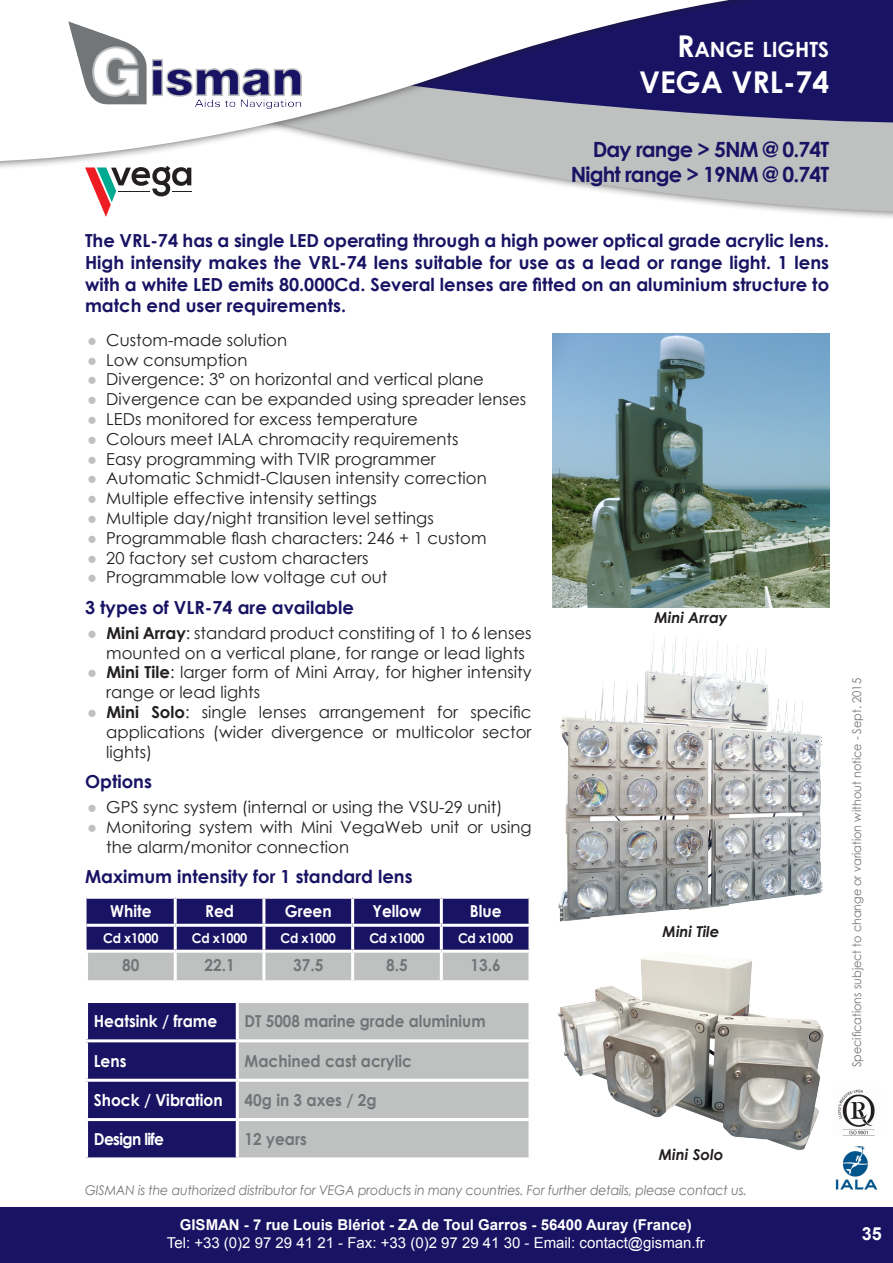
<style>
.page{position:relative;width:893px;height:1263px;background:#fff}
.page>*{position:absolute;margin:0;border:0;box-sizing:border-box;transform-origin:0 0}
.Style_de_paragraphe{font:700 30px "Century Gothic";color:#fff}
.t1{font:700 21px "Century Gothic";letter-spacing:-.04em;color:#191364}
.T1_gauche_haut{font:700 21px "Century Gothic";color:#fff}
.Chapeau{font:700 18px/21.6px "Century Gothic";color:#191364;text-align:justify}
.t2{font:700 18px "Arial";color:#fff}
.t3{font:16.5px/19.8px "Century Gothic";color:#231f20}
.t4{font:700 16.5px "Century Gothic";color:#fff;scale:.93 1}
.t5{font:700 16.5px "Century Gothic";color:#727578;scale:.93 1}
.t6{font:700 16.5px "Century Gothic";color:#727578;scale:.92 1}
.t7{font:700 16.5px "Century Gothic";letter-spacing:-.04em;color:#fff;scale:.93 1}
.t8{font:15px "Arial";color:#fff}
.t9{font:700 15px "Arial";color:#fff}
.t10{font:italic 700 15px "Century Gothic";color:#231f20}
.t11{font:italic 13.5px "Century Gothic";letter-spacing:-.01em;color:#727578;scale:.93 1}
.t12{font:700 13.5px "Century Gothic";letter-spacing:-.02em;color:#fff;scale:.93 1}
.t13{font:12px "Century Gothic";color:#727578;scale:.93 1}
.s1{font-size:30px}
.s2{color:#bfc1c1}
.s3{font-weight:700}
</style>
<div class="page">
<div style="left:0;top:1208px;width:893px;height:55px;background:#191364"></div>
<svg style="left:191px;top:171px;width:702px;height:42px"></svg>
<div style="left:0;top:0;width:893px;height:171px;background:#231f20;opacity:.75"></div>
<svg style="left:0;top:0;width:893px;height:162px"></svg>
<img style="left:68px;top:21px;width:234px;height:88px">
<img style="left:838px;top:1089px;width:37px;height:47px">
<img style="left:835px;top:1146px;width:43px;height:44px">
<img style="left:553px;top:333px;width:276px;height:275px">
<img style="left:558px;top:635px;width:265px;height:287px">
<img style="left:558px;top:958px;width:266px;height:192px">
<svg style="left:85px;top:166px;width:106px;height:51px"></svg>
<div style="left:87px;top:1001px;width:150px;height:40px;background:#191364"></div>
<div style="left:239px;top:1003px;width:289px;height:154px;background:#bfc1c1"></div>
<div style="left:87px;top:1041px;width:150px;height:39px;background:#191364"></div>
<div style="left:87px;top:1080px;width:150px;height:39px;background:#191364"></div>
<div style="left:237px;top:1080px;width:293px;height:39px;background:#bfc1c1"></div>
<div style="left:87px;top:1119px;width:150px;height:40px;background:#191364"></div>
<hr style="left:85px;top:1000px;width:152px;height:3px;background:#fff">
<hr style="left:85px;top:1003px;width:3px;height:36px;background:#fff">
<hr style="left:236px;top:1003px;width:3px;height:36px;background:#fff">
<hr style="left:85px;top:1039px;width:152px;height:3px;background:#fff">
<hr style="left:85px;top:1042px;width:3px;height:37px;background:#fff">
<hr style="left:237px;top:1039px;width:294px;height:3px;background:#fff">
<hr style="left:236px;top:1042px;width:3px;height:37px;background:#fff">
<hr style="left:85px;top:1079px;width:152px;height:3px;background:#fff">
<hr style="left:85px;top:1082px;width:3px;height:36px;background:#fff">
<hr style="left:237px;top:1079px;width:294px;height:3px;background:#fff">
<hr style="left:236px;top:1082px;width:3px;height:36px;background:#fff">
<hr style="left:528px;top:1082px;width:3px;height:36px;background:#fff">
<hr style="left:85px;top:1118px;width:152px;height:3px;background:#fff">
<hr style="left:85px;top:1121px;width:3px;height:36px;background:#fff">
<hr style="left:237px;top:1118px;width:294px;height:3px;background:#fff">
<hr style="left:236px;top:1121px;width:3px;height:36px;background:#fff">
<hr style="left:85px;top:1157px;width:152px;height:3px;background:#fff">
<svg style="left:87px;top:899px;width:441px;height:81px;background:#565386"></svg>
<hr style="left:174px;top:899px;width:3px;height:25px;background:#fff">
<hr style="left:262px;top:899px;width:3px;height:25px;background:#fff">
<hr style="left:351px;top:899px;width:3px;height:25px;background:#fff">
<hr style="left:440px;top:899px;width:3px;height:25px;background:#fff">
<hr style="left:87px;top:924px;width:88px;height:3px;background:#fff">
<hr style="left:175px;top:924px;width:89px;height:3px;background:#fff">
<hr style="left:174px;top:927px;width:3px;height:23px;background:#fff">
<hr style="left:264px;top:924px;width:89px;height:3px;background:#fff">
<hr style="left:262px;top:927px;width:3px;height:23px;background:#fff">
<hr style="left:353px;top:924px;width:88px;height:3px;background:#fff">
<hr style="left:351px;top:927px;width:3px;height:23px;background:#fff">
<hr style="left:441px;top:924px;width:90px;height:3px;background:#fff">
<hr style="left:440px;top:927px;width:3px;height:23px;background:#fff">
<hr style="left:85px;top:950px;width:90px;height:3px;background:#fff">
<hr style="left:85px;top:953px;width:3px;height:27px;background:#fff">
<hr style="left:175px;top:950px;width:89px;height:3px;background:#fff">
<hr style="left:174px;top:953px;width:3px;height:27px;background:#fff">
<hr style="left:264px;top:950px;width:89px;height:3px;background:#fff">
<hr style="left:262px;top:953px;width:3px;height:27px;background:#fff">
<hr style="left:353px;top:950px;width:88px;height:3px;background:#fff">
<hr style="left:351px;top:953px;width:3px;height:27px;background:#fff">
<hr style="left:441px;top:950px;width:90px;height:3px;background:#fff">
<hr style="left:440px;top:953px;width:3px;height:27px;background:#fff">
<p class="T1_gauche_haut" style="left:677px;top:33px;width:154px"><span class="s1">R</span>ANGE LIGHTS</p>
<p class="Style_de_paragraphe" style="left:639px;top:59px;width:22px">VEGA</p>
<p class="Style_de_paragraphe" style="left:731px;top:59px;width:99px">VRL-74</p>
<p class="t1" style="left:593px;top:133px;width:238px">Day range &gt; 5NM @ 0.74T</p>
<p class="t1" style="left:571px;top:158px;width:260px">Night range &gt; 19NM @ 0.74T</p>
<p class="Chapeau" style="left:85px;top:229px;width:746px">The VRL-74 has a single LED operating through a high power optical grade acrylic lens.<br>High intensity makes the VRL-74 lens suitable for use as a lead or range light. 1 lens with a white LED emits 80.000Cd. Several lenses are fitted on an aluminium structure to match end user requirements.</p>
<p class="t3" style="left:87px;top:330px;width:201px"><span class="s2">●</span> Custom-made solution</p>
<p class="t3" style="left:87px;top:349px;width:162px"><span class="s2">●</span> Low consumption</p>
<p class="t3" style="left:87px;top:369px;width:398px"><span class="s2">●</span> Divergence: 3° on horizontal and vertical plane</p>
<p class="t3" style="left:87px;top:389px;width:440px"><span class="s2">●</span> Divergence can be expanded using spreader lenses</p>
<p class="t3" style="left:87px;top:409px;width:332px"><span class="s2">●</span> LEDs monitored for excess temperature</p>
<p class="t3" style="left:87px;top:429px;width:373px"><span class="s2">●</span> Colours meet IALA chromacity requirements</p>
<p class="t3" style="left:87px;top:448px;width:350px"><span class="s2">●</span> Easy programming with TVIR programmer</p>
<p class="t3" style="left:87px;top:468px;width:401px"><span class="s2">●</span> Automatic Schmidt-Clausen intensity correction</p>
<p class="t3" style="left:87px;top:488px;width:291px"><span class="s2">●</span> Multiple effective intensity settings</p>
<p class="t3" style="left:87px;top:508px;width:348px"><span class="s2">●</span> Multiple day/night transition level settings</p>
<p class="t3" style="left:87px;top:528px;width:401px"><span class="s2">●</span> Programmable flash characters: 246 + 1 custom</p>
<p class="t3" style="left:87px;top:547px;width:283px"><span class="s2">●</span> 20 factory set custom characters</p>
<p class="t3" style="left:87px;top:567px;width:302px"><span class="s2">●</span> Programmable low voltage cut out</p>
<p class="Chapeau" style="left:85px;top:596px;width:270px">3 types of VLR-74 are available</p>
<p class="t3" style="left:106px;top:623px;width:427px;text-indent:-19px"><span class="s2">●</span> <span class="s3">Mini Array</span>: standard product constiting of 1 to 6 lenses mounted on a vertical plane, for range or lead lights</p>
<p class="t3" style="left:106px;top:662px;width:427px;text-indent:-19px"><span class="s2">●</span> <span class="s3">Mini Tile</span>: larger form of Mini Array, for higher intensity range or lead lights</p>
<p class="t3" style="left:106px;top:702px;width:427px;text-align:justify;text-indent:-19px"><span class="s2">●</span> <span class="s3">Mini Solo</span>: single lenses arrangement for specific applications (wider divergence or multicolor sector lights)</p>
<p class="Chapeau" style="left:85px;top:770px;width:68px">Options</p>
<p class="t3" style="left:87px;top:797px;width:417px"><span class="s2">●</span> GPS sync system (internal or using the VSU-29 unit)</p>
<p class="t3" style="left:106px;top:817px;width:427px;text-indent:-19px"><span class="s2">●</span> Monitoring system with Mini VegaWeb unit or using the alarm/monitor connection</p>
<p class="Chapeau" style="left:85px;top:865px;width:329px">Maximum intensity for 1 standard lens</p>
<p class="t4" style="left:110px;top:899px;width:46px">White</p>
<p class="t4" style="left:205px;top:899px;width:33px">Red</p>
<p class="t4" style="left:285px;top:899px;width:52px">Green</p>
<p class="t4" style="left:372px;top:899px;width:54px">Yellow</p>
<p class="t4" style="left:470px;top:899px;width:36px">Blue</p>
<p class="t12" style="left:103px;top:928px;width:61px">Cd x1000</p>
<p class="t12" style="left:192px;top:928px;width:61px">Cd x1000</p>
<p class="t12" style="left:281px;top:928px;width:61px">Cd x1000</p>
<p class="t12" style="left:369px;top:928px;width:61px">Cd x1000</p>
<p class="t12" style="left:458px;top:928px;width:61px">Cd x1000</p>
<p class="t5" style="left:122px;top:953px;width:20px">80</p>
<p class="t5" style="left:204px;top:953px;width:34px">22.1</p>
<p class="t5" style="left:293px;top:953px;width:34px">37.5</p>
<p class="t5" style="left:386px;top:953px;width:25px">8.5</p>
<p class="t5" style="left:471px;top:953px;width:34px">13.6</p>
<p class="t4" style="left:94px;top:1009px;width:134px">Heatsink / frame</p>
<p class="t6" style="left:245px;top:1009px;width:264px">DT 5008 marine grade aluminium</p>
<p class="t4" style="left:94px;top:1048px;width:37px">Lens</p>
<p class="t5" style="left:245px;top:1048px;width:182px">Machined cast acrylic</p>
<p class="t4" style="left:94px;top:1087px;width:140px">Shock / Vibration</p>
<p class="t5" style="left:245px;top:1087px;width:143px">40g in 3 axes / 2g</p>
<p class="t7" style="left:94px;top:1127px;width:77px">Design life</p>
<p class="t5" style="left:245px;top:1127px;width:68px">12 years</p>
<p class="t10" style="left:654px;top:606px;width:75px">Mini Array</p>
<p class="t10" style="left:662px;top:921px;width:58px">Mini Tile</p>
<p class="t10" style="left:659px;top:1143px;width:66px">Mini Solo</p>
<p class="t11" style="left:85px;top:1180px;width:713px">GISMAN is the authorized distributor for VEGA products in many countries. For further details, please contact us.</p>
<p class="t9" style="left:180px;top:1214px;width:514px">GISMAN - 7 rue Louis Blériot - ZA de Toul Garros - 56400 Auray (France)</p>
<p class="t8" style="left:167px;top:1232px;width:539px">Tel: +33 (0)2 97 29 41 21 - Fax: +33 (0)2 97 29 41 30 - Email: contact@gisman.fr</p>
<p class="t13" style="left:848px;top:1067px;width:420px;rotate:-90deg">Specifications subject to change or variation without notice - Sept. 2015</p>
<p class="t2" style="left:862px;top:1221px;width:22px">35</p>
</div>
